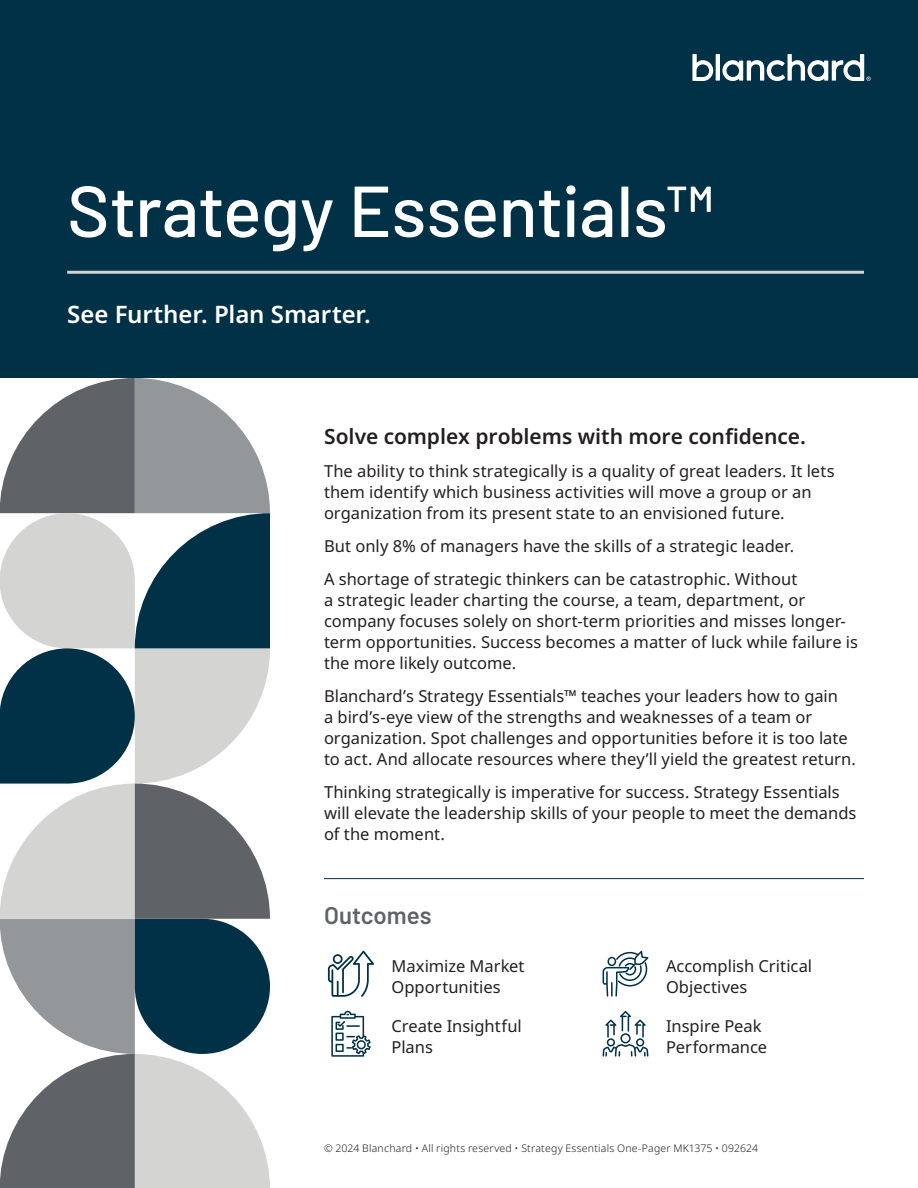
<style>
.page{position:relative;width:918px;height:1188px;background:#fff}
.page>*{position:absolute;margin:0;border:0;box-sizing:border-box;transform-origin:0 0}
.Doc_Title{font:500 72px "Barlow";letter-spacing:-.01em;color:#fff}
.Doc_Subhead{font:600 24px "Noto Sans";letter-spacing:-.005em;color:#fff}
.Outcomes{font:600 24px "Barlow";color:#5f6367}
.Body_Copy{font:600 21px "Noto Sans";letter-spacing:-.005em;color:#231f20}
.Body_Copy-2{font:16.5px/21px "Noto Sans";color:#231f20}
.Outcome_Bullets{font:16.5px/21px "Noto Sans";color:#231f20}
.t1{font:300 10.5px "Noto Sans";letter-spacing:.02em;color:#241e1b}
</style>
<div class="page">
<div style="left:0;top:0;width:918px;height:378px;background:#003146"></div>
<svg style="left:0;top:378px;width:270px;height:810px"></svg>
<svg style="left:692px;top:54px;width:21px;height:27px"></svg>
<hr style="left:716px;top:54px;width:4px;height:27px;background:#fff">
<svg style="left:722px;top:54px;width:149px;height:27px"></svg>
<hr style="left:324px;top:878px;width:540px;height:1px;background:#003146">
<svg style="left:328px;top:951px;width:46px;height:46px"></svg>
<svg style="left:331px;top:1011px;width:40px;height:46px"></svg>
<svg style="left:603px;top:951px;width:46px;height:46px"></svg>
<svg style="left:603px;top:1011px;width:45px;height:46px"></svg>
<hr style="left:67px;top:271px;width:797px;height:3px;background:#d4d4d3">
<p class="Doc_Title" style="left:67px;top:159px;width:648px">Strategy Essentials™</p>
<p class="Doc_Subhead" style="left:67px;top:300px;width:305px">See Further. Plan Smarter.</p>
<p class="Body_Copy" style="left:324px;top:424px;width:483px">Solve complex problems with more confidence.</p>
<p class="Body_Copy-2" style="left:324px;top:461px;width:512px">The ability to think strategically is a quality of great leaders. It lets them identify which business activities will move a group or an organization from its present state to an envisioned future.</p>
<p class="Body_Copy-2" style="left:324px;top:536px;width:472px">But only 8% of managers have the skills of a strategic leader.</p>
<p class="Body_Copy-2" style="left:324px;top:569px;width:536px">A shortage of strategic thinkers can be catastrophic. Without<br>a strategic leader charting the course, a team, department, or company focuses solely on short-term priorities and misses longer&shy;term opportunities. Success becomes a matter of luck while failure is the more likely outcome.</p>
<p class="Body_Copy-2" style="left:324px;top:686px;width:533px">Blanchard’s Strategy Essentials™ teaches your leaders how to gain<br>a bird’s-eye view of the strengths and weaknesses of a team or organization. Spot challenges and opportunities before it is too late to act. And allocate resources where they’ll yield the greatest return.</p>
<p class="Body_Copy-2" style="left:324px;top:782px;width:534px">Thinking strategically is imperative for success. Strategy Essentials will elevate the leadership skills of your people to meet the demands of the moment.</p>
<p class="Outcomes" style="left:324px;top:897px;width:109px">Outcomes</p>
<p class="Outcome_Bullets" style="left:392px;top:956px;width:135px">Maximize Market<br>Opportunities</p>
<p class="Outcome_Bullets" style="left:392px;top:1016px;width:132px">Create Insightful<br>Plans</p>
<p class="Outcome_Bullets" style="left:666px;top:956px;width:148px">Accomplish Critical<br>Objectives</p>
<p class="Outcome_Bullets" style="left:666px;top:1016px;width:103px">Inspire Peak<br>Performance</p>
<p class="t1" style="left:324px;top:1142px;width:436px">© 2024 Blanchard • All rights reserved • Strategy Essentials One-Pager MK1375 • 092624</p>
</div>
